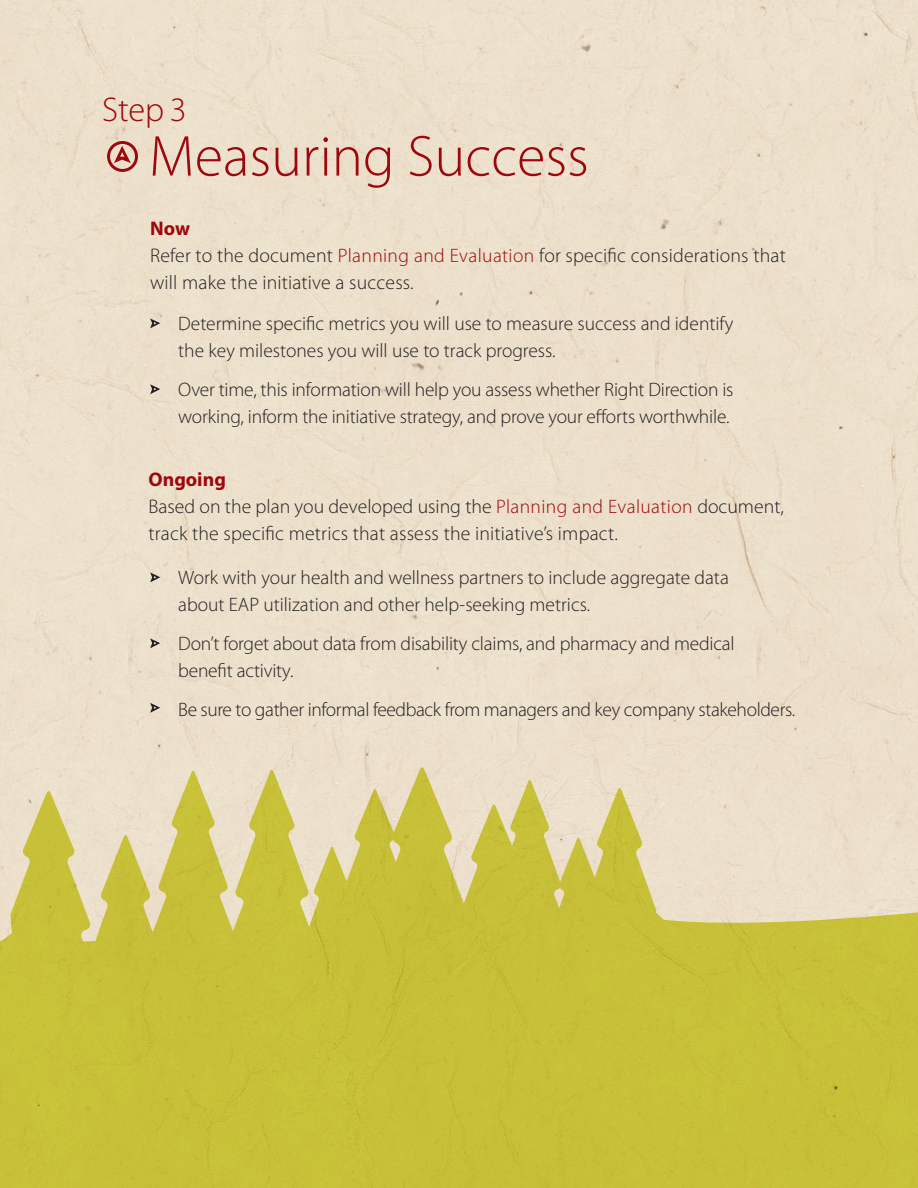
<style>
.page{position:relative;width:918px;height:1188px;background:#ece0cb}
.page>*{position:absolute;margin:0;border:0;box-sizing:border-box;transform-origin:0 0}
.t1{font:300 58.2px "Myriad Pro";color:#9d070d}
.t2{font:300 34.5px "Myriad Pro";color:#9d070d}
.t3{font:300 19.8px/27px "Myriad Pro";letter-spacing:.01em;color:#231f20}
.t4{font:300 19.5px/27px "Myriad Pro";letter-spacing:-.01em;color:#231f20}
.s1{font-weight:700;color:#9d070d}
.s2{font-size:19.5px;color:#9d070d}
</style>
<div class="page">
<svg style="left:107px;top:141px;width:31px;height:31px"></svg>
<svg style="left:150px;top:318px;width:10px;height:10px"></svg>
<svg style="left:150px;top:384px;width:10px;height:10px"></svg>
<svg style="left:150px;top:572px;width:10px;height:10px"></svg>
<svg style="left:150px;top:638px;width:10px;height:10px"></svg>
<svg style="left:150px;top:703px;width:10px;height:10px"></svg>
<svg style="left:0;top:766px;width:918px;height:422px;fill:#c8c138"></svg>
<h2 class="t2" style="left:102px;top:89px;width:86px">Step 3</h2>
<h1 class="t1" style="left:149px;top:121px;width:441px">Measuring Success</h1>
<p class="t3" style="left:150px;top:215px;width:637px"><span class="s1">Now<br></span>Refer to the document <span class="s2">Planning and Evaluation</span> for specific considerations that will make the initiative a success.</p>
<p class="t4" style="left:178px;top:310px;width:557px">Determine specific metrics you will use to measure success and identify the key milestones you will use to track progress.</p>
<p class="t4" style="left:178px;top:376px;width:557px">Over time, this information will help you assess whether Right Direction is working, inform the initiative strategy, and prove your efforts worthwhile.</p>
<p class="t3" style="left:148px;top:466px;width:637px"><span class="s1">Ongoing<br></span>Based on the plan you developed using the <span class="s2">Planning and Evaluation</span> document, track the specific metrics that assess the initiative’s impact.</p>
<p class="t4" style="left:178px;top:564px;width:552px">Work with your health and wellness partners to include aggregate data about EAP utilization and other help-seeking metrics.</p>
<p class="t4" style="left:178px;top:630px;width:558px">Don’t forget about data from disability claims, and pharmacy and medical benefit activity.</p>
<p class="t4" style="left:178px;top:696px;width:618px">Be sure to gather informal feedback from managers and key company stakeholders.</p>
</div>
